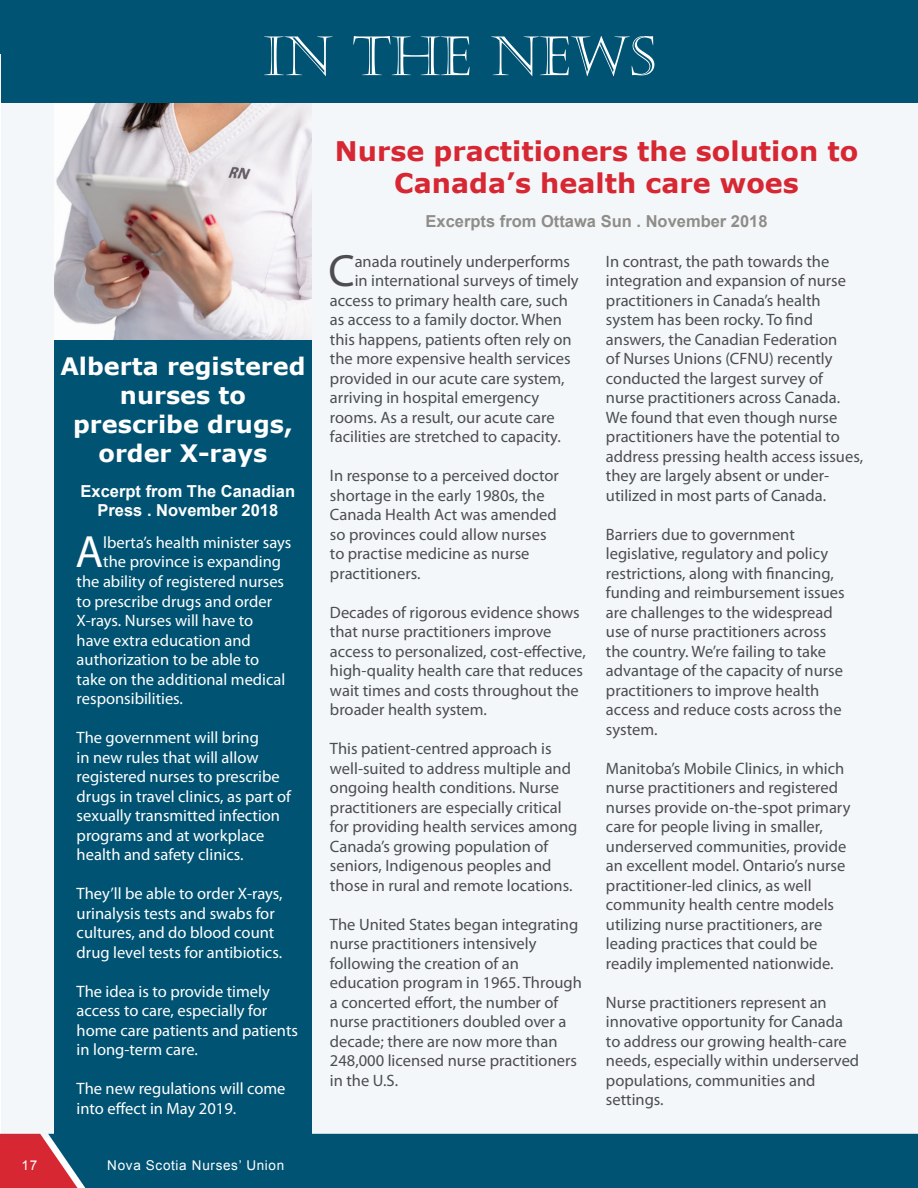
<style>
.page{position:relative;width:918px;height:1188px;background:#fff}
.page>*{position:absolute;margin:0;border:0;box-sizing:border-box;transform-origin:0 0}
.t1{font:54px "Castellar";color:#fff}
.t2{font:45.45px "Myriad Pro";color:#fff}
.t3{font:45.45px "Myriad Pro";color:#4d4d4f}
.t4{font:700 27px/32.4px "Verdana";color:#d62732;text-align:center}
.t5{font:700 24px/28.8px "Verdana";color:#fff;text-align:center}
.t6{font:16.5px/19.5px "Myriad Pro";color:#4d4d4f}
.t7{font:16.5px/19.5px "Myriad Pro";color:#fff}
.t8{font:700 16.5px/19.8px "Arial";color:#fff;text-align:center}
.t9{font:700 16.5px "Arial";color:#8f8d89}
.t10{font:13.5px "Arial";letter-spacing:.05em;color:#fff}
</style>
<div class="page">
<div style="left:78px;top:1137px;width:840px;height:51px;background:#005373"></div>
<svg style="left:0;top:1134px;width:78px;height:54px;background:#bb404d"></svg>
<div style="left:1px;top:90px;width:917px;height:1047px;background:#f4f7fa"></div>
<div style="left:54px;top:247px;width:258px;height:887px;background:#005373"></div>
<img style="left:54px;top:103px;width:258px;height:236px">
<div style="left:2px;top:0;width:916px;height:103px;background:#005373"></div>
<h1 class="t1" style="left:263px;top:26px;width:394px">IN THE NEWS</h1>
<h3 class="t5" style="left:60px;top:352px;width:247px">Alberta registered nurses to prescribe drugs, order X-rays</h3>
<p class="t8" style="left:81px;top:481px;width:216px">Excerpt from The Canadian<br>Press . November 2018</p>
<h2 class="t2" style="left:76px;top:524px;width:29px">A</h2>
<p class="t7" style="left:103px;top:532px;width:190px">lberta’s health minister says</p>
<p class="t7" style="left:103px;top:552px;width:179px">the province is expanding</p>
<p class="t7" style="left:77px;top:571px;width:209px">the ability of registered nurses</p>
<p class="t7" style="left:77px;top:591px;width:197px">to prescribe drugs and order</p>
<p class="t7" style="left:77px;top:610px;width:178px">X-rays. Nurses will have to</p>
<p class="t7" style="left:77px;top:630px;width:176px">have extra education and</p>
<p class="t7" style="left:77px;top:649px;width:184px">authorization to be able to</p>
<p class="t7" style="left:77px;top:669px;width:210px">take on the additional medical</p>
<p class="t7" style="left:77px;top:688px;width:108px">responsibilities.</p>
<p class="t7" style="left:77px;top:727px;width:216px">The government will bring<br>in new rules that will allow registered nurses to prescribe drugs in travel clinics, as part of sexually transmitted infection programs and at workplace health and safety clinics.</p>
<p class="t7" style="left:77px;top:884px;width:208px">They’ll be able to order X-rays, urinalysis tests and swabs for cultures, and do blood count drug level tests for antibiotics.</p>
<p class="t7" style="left:77px;top:981px;width:223px">The idea is to provide timely access to care, especially for home care patients and patients in long-term care.</p>
<p class="t7" style="left:77px;top:1079px;width:210px">The new regulations will come into effect in May 2019.</p>
<p class="t10" style="left:22px;top:1157px;width:17px">17</p>
<p class="t10" style="left:107px;top:1156px;width:178px">Nova Scotia Nurses’ Union</p>
<h3 class="t4" style="left:335px;top:134px;width:525px">Nurse practitioners the solution to<br>Canada’s health care woes</h3>
<p class="t9" style="left:426px;top:210px;width:344px">Excerpts from Ottawa Sun . November 2018</p>
<h2 class="t3" style="left:328px;top:243px;width:28px">C</h2>
<p class="t6" style="left:355px;top:251px;width:217px">anada routinely underperforms</p>
<p class="t6" style="left:606px;top:251px;width:259px">In contrast, the path towards the integration and expansion of nurse practitioners in Canada’s health system has been rocky. To find answers, the Canadian Federation<br>of Nurses Unions (CFNU) recently conducted the largest survey of nurse practitioners across Canada.<br>We found that even though nurse practitioners have the potential to address pressing health access issues, they are largely absent or under&shy;utilized in most parts of Canada.</p>
<p class="t6" style="left:606px;top:524px;width:240px">Barriers due to government legislative, regulatory and policy restrictions, along with financing, funding and reimbursement issues are challenges to the widespread use of nurse practitioners across the country. We’re failing to take advantage of the capacity of nurse practitioners to improve health access and reduce costs across the system.</p>
<p class="t6" style="left:606px;top:758px;width:246px">Manitoba’s Mobile Clinics, in which nurse practitioners and registered nurses provide on-the-spot primary care for people living in smaller, underserved communities, provide an excellent model. Ontario’s nurse practitioner-led clinics, as well community health centre models utilizing nurse practitioners, are leading practices that could be readily implemented nationwide.</p>
<p class="t6" style="left:606px;top:992px;width:255px">Nurse practitioners represent an innovative opportunity for Canada to address our growing health-care needs, especially within underserved populations, communities and settings.</p>
<p class="t6" style="left:355px;top:271px;width:226px">in international surveys of timely</p>
<p class="t6" style="left:330px;top:290px;width:239px">access to primary health care, such</p>
<p class="t6" style="left:330px;top:310px;width:233px">as access to a family doctor. When</p>
<p class="t6" style="left:330px;top:329px;width:243px">this happens, patients often rely on</p>
<p class="t6" style="left:330px;top:349px;width:242px">the more expensive health services</p>
<p class="t6" style="left:330px;top:368px;width:236px">provided in our acute care system,</p>
<p class="t6" style="left:330px;top:388px;width:211px">arriving in hospital emergency</p>
<p class="t6" style="left:330px;top:407px;width:226px">rooms. As a result, our acute care</p>
<p class="t6" style="left:330px;top:427px;width:232px">facilities are stretched to capacity.</p>
<p class="t6" style="left:330px;top:466px;width:231px">In response to a perceived doctor shortage in the early 1980s, the<br>Canada Health Act was amended so provinces could allow nurses to practise medicine as nurse practitioners.</p>
<p class="t6" style="left:330px;top:602px;width:257px">Decades of rigorous evidence shows that nurse practitioners improve access to personalized, cost-effective, high-quality health care that reduces wait times and costs throughout the broader health system.</p>
<p class="t6" style="left:330px;top:739px;width:249px">This patient-centred approach is well-suited to address multiple and ongoing health conditions. Nurse practitioners are especially critical for providing health services among Canada’s growing population of seniors, Indigenous peoples and those in rural and remote locations.</p>
<p class="t6" style="left:330px;top:914px;width:253px">The United States began integrating nurse practitioners intensively following the creation of an education program in 1965. Through a concerted effort, the number of nurse practitioners doubled over a decade; there are now more than<br>248,000 licensed nurse practitioners in the U.S.</p>
</div>
